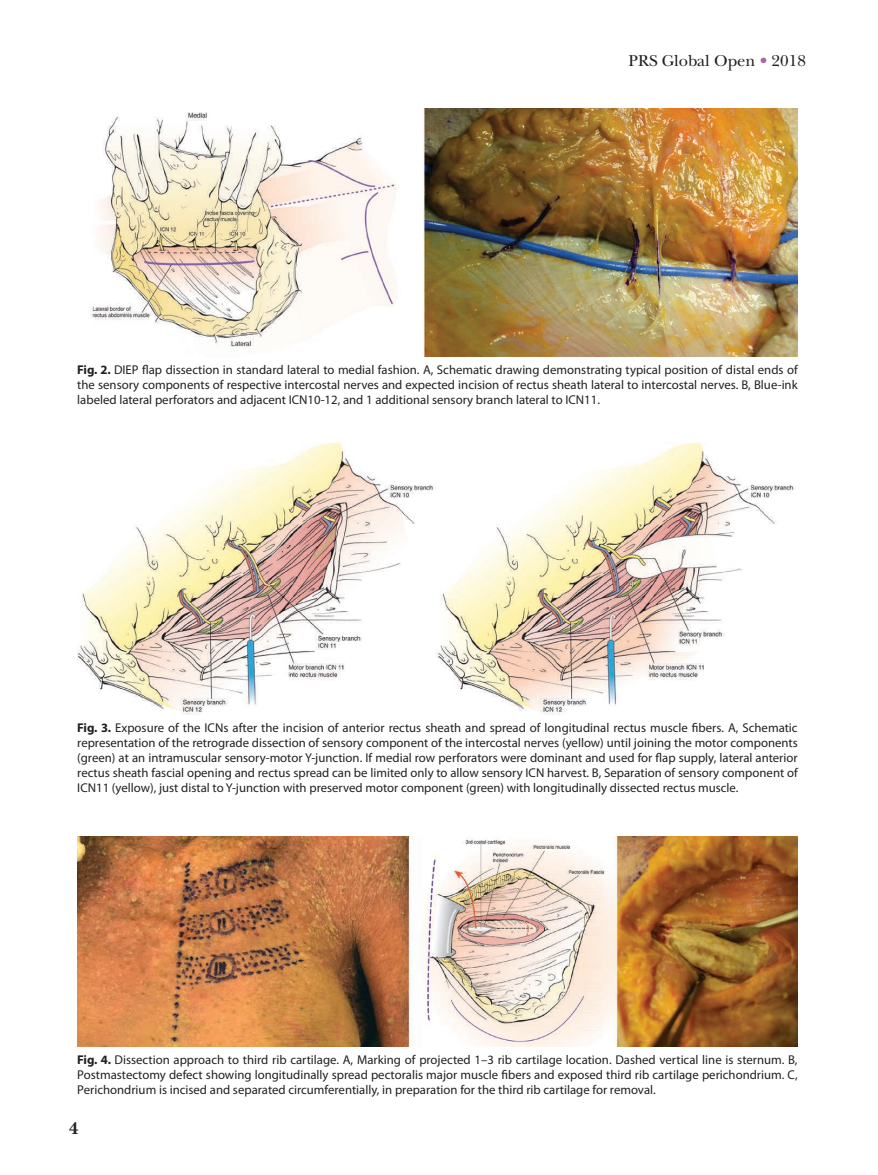
<style>
.page{position:relative;width:878px;height:1175px;background:#fff}
.page>*{position:absolute;margin:0;border:0;box-sizing:border-box;transform-origin:0 0}
.t1{font:700 18px "New Baskerville";color:#231f20}
.t2{font:16.5px "New Baskerville";color:#231f20}
.t3{font:12.75px/15px "Myriad Pro";color:#231f20;text-align:justify}
.s1{color:#a966aa}
.s2{font-weight:700}
</style>
<div class="page">
<img style="left:90px;top:108px;width:707px;height:248px">
<img style="left:77px;top:442px;width:718px;height:272px">
<img style="left:77px;top:836px;width:720px;height:210px">
<p class="t2" style="left:628px;top:51px;width:179px">PRS Global Open <span class="s1">•</span> 2018</p>
<p class="t3" style="left:77px;top:361px;width:722px"><span class="s2">Fig. 2.</span> DIEP flap dissection in standard lateral to medial fashion. A, Schematic drawing demonstrating typical position of distal ends of the sensory components of respective intercostal nerves and expected incision of rectus sheath lateral to intercostal nerves. B, Blue-ink labeled lateral perforators and adjacent ICN 10-12, and 1 additional sensory branch lateral to ICN 11.</p>
<p class="t3" style="left:77px;top:720px;width:722px"><span class="s2">Fig. 3.</span> Exposure of the ICNs after the incision of anterior rectus sheath and spread of longitudinal rectus muscle fibers. A, Schematic representation of the retrograde dissection of sensory component of the intercostal nerves (yellow) until joining the motor components (green) at an intramuscular sensory-motor Y-junction. If medial row perforators were dominant and used for flap supply, lateral anterior rectus sheath fascial opening and rectus spread can be limited only to allow sensory ICN</p>
<p class="t3" style="left:77px;top:765px;width:722px;text-indent:470px">harvest. B, Separation of sensory component of<br>ICN 11 (yellow), just distal to Y-junction with preserved motor component (green) with longitudinally dissected rectus muscle.</p>
<p class="t3" style="left:77px;top:1052px;width:721px"><span class="s2">Fig. 4.</span> Dissection approach to third rib cartilage. A, Marking of projected 1–3 rib cartilage location. Dashed vertical line is sternum. B, Postmastectomy defect showing longitudinally spread pectoralis major muscle fibers and exposed third rib cartilage perichondrium. C, Perichondrium is incised and separated circumferentially, in preparation for the third rib cartilage for removal.</p>
<h1 class="t1" style="left:69px;top:1118px;width:11px">4</h1>
</div>
